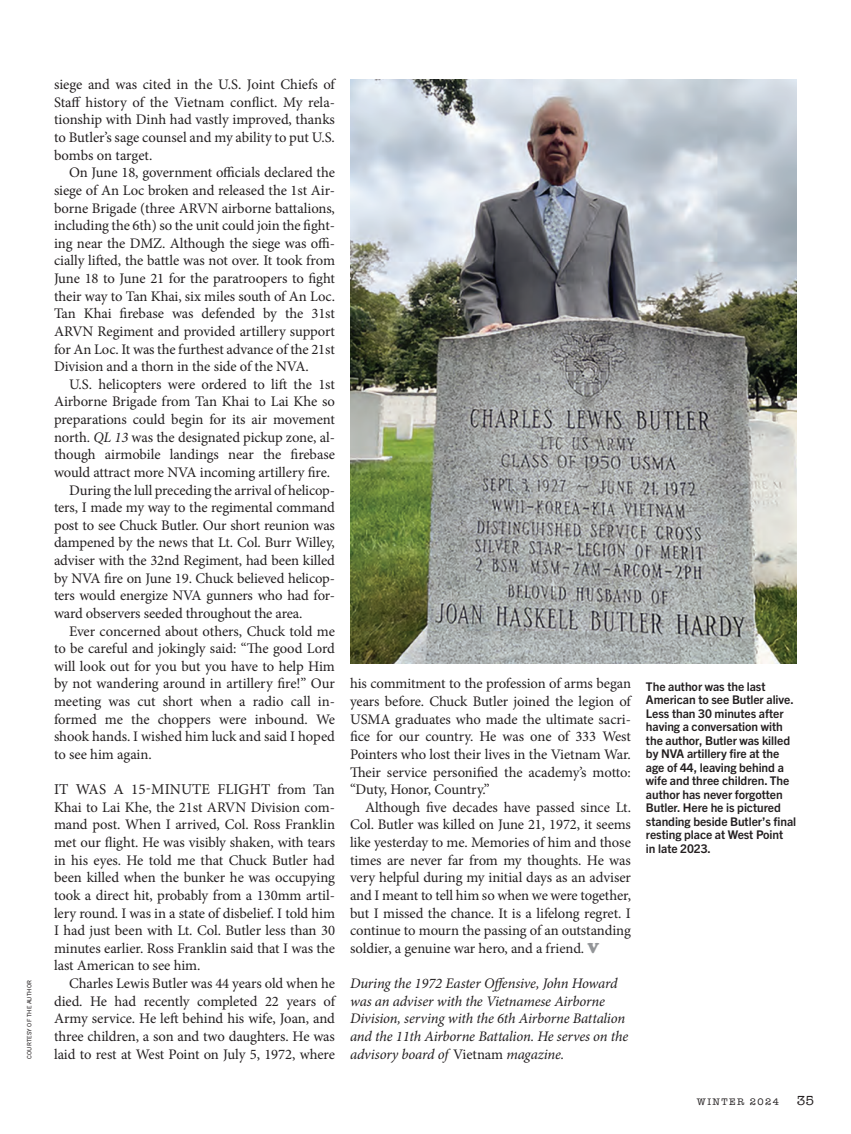
<style>
.page{position:relative;width:851px;height:1134px;background:#fff}
.page>*{position:absolute;margin:0;border:0;box-sizing:border-box;transform-origin:0 0}
.t1{font:15px "Minion Pro";letter-spacing:.005em;color:#231f20}
.t2{font:14.7px/17.5px "Minion Pro";letter-spacing:-.01em;color:#231f20;text-align:justify}
.t3{font:italic 14.7px/17.5px "Minion Pro";letter-spacing:-.01em;color:#231f20}
.t4{font:13.5px "American Typewriter";color:#231f20}
.t5{font:700 12px/13.5px "Trade Gothic Next LT Pro";letter-spacing:-.005em;color:#231f20}
.t6{font:9.75px "American Typewriter";letter-spacing:.15em;color:#231f20}
.t7{font:6px "Trade Gothic Next LT Pro";letter-spacing:.025em;color:#231f20}
.s1{font-style:italic}
.s2{font-size:14.7px}
.s3{font-family:"Cooper";font-weight:900;color:#939598}
.s4{font-style:normal}
</style>
<div class="page">
<img style="left:350px;top:79px;width:446px;height:584px">
<p class="t7" style="left:25px;top:1059px;width:81px;rotate:-90deg">COURTESY OF THE AUTHOR</p>
<p class="t2" style="left:54px;top:76px;width:282px">siege and was cited in the U.S. Joint Chiefs of Staff history of the Vietnam conflict. My rela&shy;tionship with Dinh had vastly improved, thanks to Butler’s sage counsel and my ability to put U.S. bombs on target.</p>
<p class="t2" style="left:54px;top:164px;width:282px;text-indent:15px">On June 18, government officials declared the siege of An Loc broken and released the 1st Air&shy;borne Brigade (three ARVN airborne battalions, including the 6th) so the unit could join the fight&shy;ing near the DMZ. Although the siege was offi&shy;cially lifted, the battle was not over. It took from June 18 to June 21 for the paratroopers to fight their way to Tan Khai, six miles south of An Loc.<br>Tan Khai firebase was defended by the 31st ARVN Regiment and provided artillery support for An Loc. It was the furthest advance of the 21st Division and a thorn in the side of the NVA.</p>
<p class="t2" style="left:69px;top:375px;width:267px">U.S. helicopters were ordered to lift the 1st</p>
<p class="t2" style="left:54px;top:393px;width:282px">Airborne Brigade from Tan Khai to Lai Khe so</p>
<p class="t2" style="left:54px;top:411px;width:282px">preparations could begin for its air movement</p>
<p class="t2" style="left:54px;top:428px;width:282px">north. <span class="s1">QL 13</span> was the designated pickup zone, al-</p>
<p class="t2" style="left:54px;top:446px;width:282px">though airmobile landings near the firebase</p>
<p class="t2" style="left:54px;top:464px;width:277px">would attract more NVA incoming artillery fire.</p>
<p class="t2" style="left:69px;top:481px;width:267px">During the lull preceding the arrival of helicop-</p>
<p class="t2" style="left:54px;top:499px;width:282px">ters, I made my way to the regimental command</p>
<p class="t2" style="left:54px;top:516px;width:282px">post to see Chuck Butler. Our short reunion was</p>
<p class="t2" style="left:54px;top:534px;width:282px">dampened by the news that Lt. Col. Burr Willey,</p>
<p class="t2" style="left:54px;top:552px;width:282px">adviser with the 32nd Regiment, had been killed</p>
<p class="t2" style="left:54px;top:569px;width:282px">by NVA fire on June 19. Chuck believed helicop-</p>
<p class="t2" style="left:54px;top:587px;width:282px">ters would energize NVA gunners who had for-</p>
<p class="t2" style="left:54px;top:605px;width:250px">ward observers seeded throughout the area.</p>
<p class="t2" style="left:69px;top:622px;width:267px">Ever concerned about others, Chuck told me</p>
<p class="t2" style="left:54px;top:640px;width:282px">to be careful and jokingly said: “The good Lord</p>
<p class="t2" style="left:54px;top:657px;width:282px">will look out for you but you have to help Him</p>
<p class="t2" style="left:54px;top:675px;width:282px">by not wandering around in artillery fire!” Our</p>
<p class="t2" style="left:54px;top:693px;width:282px">meeting was cut short when a radio call in-</p>
<p class="t2" style="left:54px;top:710px;width:282px">formed me the choppers were inbound. We</p>
<p class="t2" style="left:54px;top:728px;width:282px">shook hands. I wished him luck and said I hoped</p>
<p class="t2" style="left:54px;top:746px;width:99px">to see him again.</p>
<p class="t1" style="left:54px;top:779px;width:282px">IT WAS A 15-MINUTE FLIGHT <span class="s2">from Tan</span></p>
<p class="t2" style="left:54px;top:798px;width:282px">Khai to Lai Khe, the 21st ARVN Division com&shy;mand post. When I arrived, Col. Ross Franklin met our flight. He was visibly shaken, with tears in his eyes. He told me that Chuck Butler had been killed when the bunker he was occupying took a direct hit, probably from a 130mm artil&shy;lery round. I was in a state of disbelief. I told him I had just been with Lt. Col. Butler less than 30 minutes earlier. Ross Franklin said that I was the last American to see him.</p>
<p class="t2" style="left:54px;top:975px;width:282px;text-indent:15px">Charles Lewis Butler was 44 years old when he died. He had recently completed 22 years of Army service. He left behind his wife, Joan, and three children, a son and two daughters. He was laid to rest at West Point on July 5, 1972, where</p>
<p class="t2" style="left:350px;top:675px;width:282px">his commitment to the profession of arms began years before. Chuck Butler joined the legion of USMA graduates who made the ultimate sacri&shy;fice for our country. He was one of 333 West Pointers who lost their lives in the Vietnam War.<br>Their service personified the academy’s motto: “Duty, Honor, Country.”</p>
<p class="t2" style="left:350px;top:798px;width:282px;text-indent:15px">Although five decades have passed since Lt.<br>Col. Butler was killed on June 21, 1972, it seems like yesterday to me. Memories of him and those times are never far from my thoughts. He was very helpful during my initial days as an adviser and I meant to tell him so when we were together, but I missed the chance. It is a lifelong regret. I continue to mourn the passing of an outstanding soldier, a genuine war hero, and a friend. <span class="s3">V</span></p>
<p class="t3" style="left:350px;top:975px;width:280px">During the 1972 Easter Offensive, John Howard was an adviser with the Vietnamese Airborne Division, serving with the 6th Airborne Battalion and the 11th Airborne Battalion. He serves on the advisory board of <span class="s4">Vietnam</span> magazine.</p>
<p class="t5" style="left:646px;top:679px;width:152px">The author was the last<br>American to see Butler alive.<br>Less than 30 minutes after having a conversation with the author, Butler was killed by NVA artillery fire at the age of 44, leaving behind a wife and three children. The author has never forgotten<br>Butler. Here he is pictured standing beside Butler’s final resting place at West Point<br>in late 2023.</p>
<p class="t6" style="left:697px;top:1094px;width:83px">WINTER 2024</p>
<p class="t4" style="left:796px;top:1090px;width:19px">35</p>
</div>
